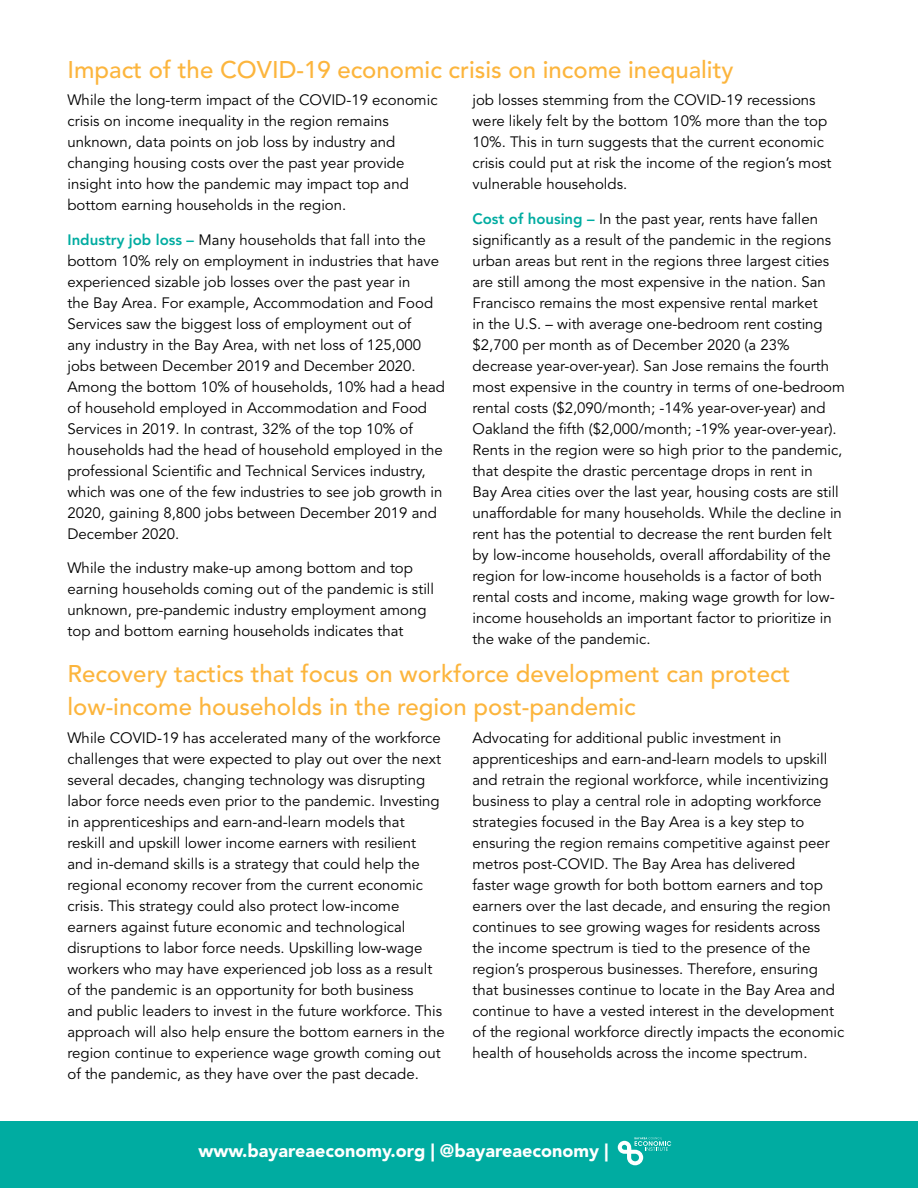
<style>
.page{position:relative;width:918px;height:1188px;background:#fff}
.page>*{position:absolute;margin:0;border:0;box-sizing:border-box;transform-origin:0 0}
.t1{font:500 24px/33px "Avenir LT Std";color:#fcb53d}
.t2{font:900 18px "Avenir LT Std";color:#fff}
.t3{font:15px/21px "Avenir LT Std";color:#000}
.s1{font-weight:800;color:#00aca1}
</style>
<div class="page">
<div style="left:0;top:1121px;width:918px;height:67px;background:#00aca1"></div>
<svg style="left:618px;top:1137px;width:53px;height:28px"></svg>
<h1 class="t1" style="left:68px;top:53px;width:668px">Impact of the COVID-19 economic crisis on income inequality</h1>
<p class="t3" style="left:68px;top:90px;width:372px">While the long-term impact of the COVID-19 economic crisis on income inequality in the region remains unknown, data points on job loss by industry and changing housing costs over the past year provide insight into how the pandemic may impact top and bottom earning households in the region.</p>
<p class="t3" style="left:68px;top:229px;width:379px"><span class="s1">Industry job loss –</span> Many households that fall into the bottom 10% rely on employment in industries that have experienced sizable job losses over the past year in<br>the Bay Area. For example, Accommodation and Food Services saw the biggest loss of employment out of<br>any industry in the Bay Area, with net loss of 125,000 jobs between December 2019 and December 2020.<br>Among the bottom 10% of households, 10% had a head of household employed in Accommodation and Food Services in 2019. In contrast, 32% of the top 10% of households had the head of household employed in the professional Scientific and Technical Services industry, which was one of the few industries to see job growth in 2020, gaining 8,800 jobs between December 2019 and December 2020.</p>
<p class="t3" style="left:68px;top:558px;width:368px">While the industry make-up among bottom and top earning households coming out of the pandemic is still unknown, pre-pandemic industry employment among top and bottom earning households indicates that</p>
<p class="t3" style="left:472px;top:90px;width:361px">job losses stemming from the COVID-19 recessions were likely felt by the bottom 10% more than the top 10%. This in turn suggests that the current economic crisis could put at risk the income of the region’s most vulnerable households.</p>
<p class="t3" style="left:472px;top:208px;width:374px"><span class="s1">Cost of housing –</span> In the past year, rents have fallen significantly as a result of the pandemic in the regions urban areas but rent in the regions three largest cities are still among the most expensive in the nation. San Francisco remains the most expensive rental market<br>in the U.S. – with average one-bedroom rent costing $2,700 per month as of December 2020 (a 23% decrease year-over-year). San Jose remains the fourth most expensive in the country in terms of one-bedroom rental costs ($2,090/month; -14% year-over-year) and Oakland the fifth ($2,000/month; -19% year-over-year).<br>Rents in the region were so high prior to the pandemic, that despite the drastic percentage drops in rent in<br>Bay Area cities over the last year, housing costs are still unaffordable for many households. While the decline in rent has the potential to decrease the rent burden felt by low-income households, overall affordability of the region for low-income households is a factor of both rental costs and income, making wage growth for low&shy;income households an important factor to prioritize in the wake of the pandemic.</p>
<h1 class="t1" style="left:68px;top:658px;width:725px">Recovery tactics that focus on workforce development can protect low-income households in the region post-pandemic</h1>
<p class="t3" style="left:68px;top:728px;width:379px">While COVID-19 has accelerated many of the workforce challenges that were expected to play out over the next several decades, changing technology was disrupting labor force needs even prior to the pandemic. Investing in apprenticeships and earn-and-learn models that reskill and upskill lower income earners with resilient and in-demand skills is a strategy that could help the regional economy recover from the current economic crisis. This strategy could also protect low-income earners against future economic and technological disruptions to labor force needs. Upskilling low-wage workers who may have experienced job loss as a result of the pandemic is an opportunity for both business<br>and public leaders to invest in the future workforce. This approach will also help ensure the bottom earners in the region continue to experience wage growth coming out of the pandemic, as they have over the past decade.</p>
<p class="t3" style="left:472px;top:728px;width:373px">Advocating for additional public investment in apprenticeships and earn-and-learn models to upskill and retrain the regional workforce, while incentivizing business to play a central role in adopting workforce strategies focused in the Bay Area is a key step to ensuring the region remains competitive against peer metros post-COVID. The Bay Area has delivered<br>faster wage growth for both bottom earners and top earners over the last decade, and ensuring the region continues to see growing wages for residents across the income spectrum is tied to the presence of the region’s prosperous businesses. Therefore, ensuring that businesses continue to locate in the Bay Area and continue to have a vested interest in the development of the regional workforce directly impacts the economic health of households across the income spectrum.</p>
<p class="t2" style="left:198px;top:1139px;width:411px">www.bayareaeconomy.org | @bayareaeconomy |</p>
</div>
